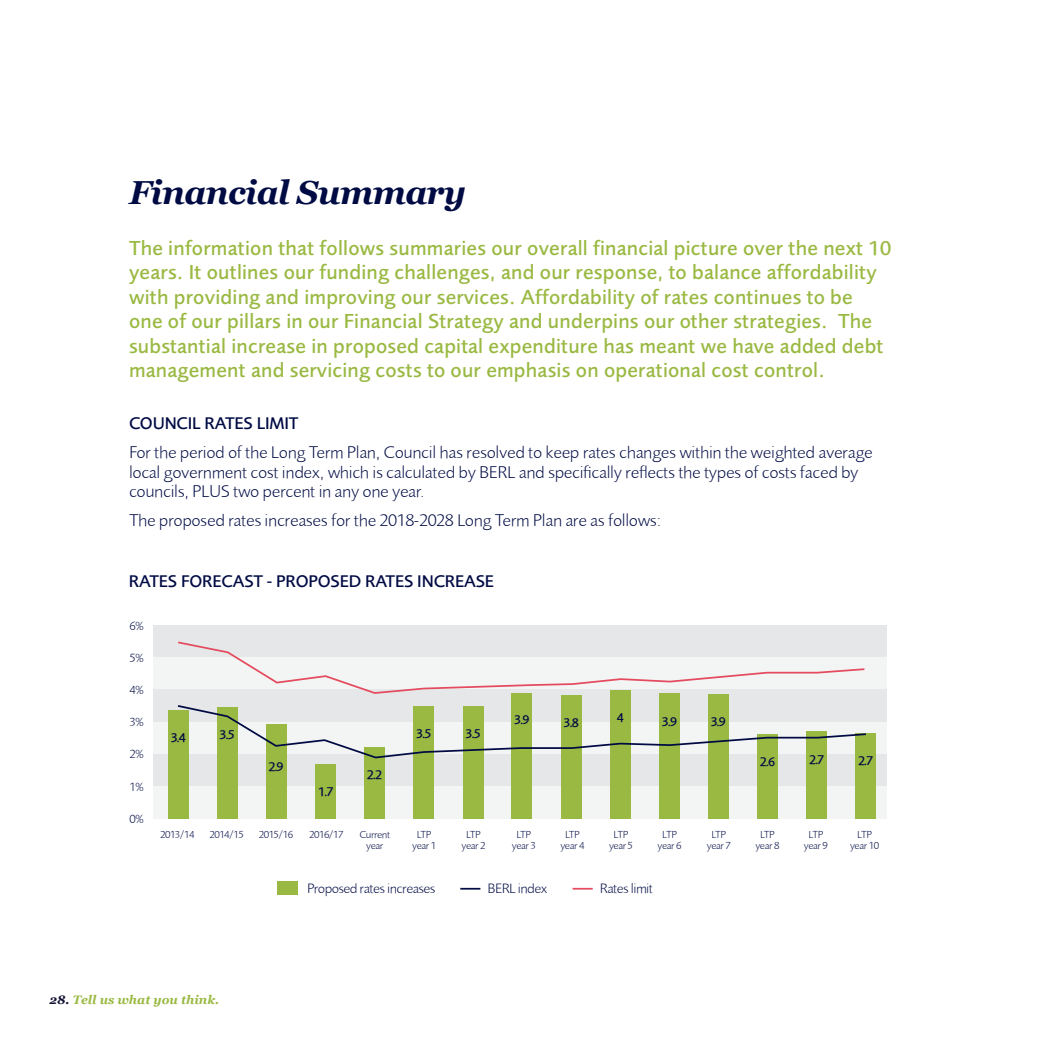
<style>
.page{position:relative;width:1042px;height:1042px;background:#fff}
.page>*{position:absolute;margin:0;border:0;box-sizing:border-box;transform-origin:0 0}
.t1{font:italic 700 33.25px "Georgia";letter-spacing:-.02em;color:#000b44}
.t2{font:500 21px/24.5px "Foundry Sans";letter-spacing:.01em;color:#9ab942}
.t3{font:300 17.5px/19.2px "Foundry Sans";letter-spacing:-.01em;color:#000b44}
.t4{font:500 17.5px "Foundry Sans";letter-spacing:-.01em;color:#000b44}
.t5{font:300 14px "Foundry Sans";letter-spacing:-.03em;color:#000b44}
.t6{font:500 13.12px "Foundry Sans";color:#000b44}
.t7{font:italic 700 12.25px "Georgia";color:#9ab942}
.t8{font:300 12.25px "Foundry Sans";color:#000b44}
.t9{font:300 10.5px/10.5px "Foundry Sans";letter-spacing:-.03em;color:#000b44;text-align:center}
.s1{color:#151435}
</style>
<div class="page">
<div style="left:154px;top:625px;width:733px;height:33px;background:#e6e7e8"></div>
<div style="left:154px;top:658px;width:733px;height:32px;background:#f3f4f4"></div>
<div style="left:154px;top:690px;width:733px;height:32px;background:#e6e7e8"></div>
<div style="left:154px;top:722px;width:733px;height:32px;background:#f3f4f4"></div>
<div style="left:154px;top:754px;width:733px;height:32px;background:#e6e7e8"></div>
<div style="left:154px;top:786px;width:733px;height:32px;background:#f3f4f4"></div>
<svg style="left:176px;top:641px;width:690px;height:54px"></svg>
<div style="left:168px;top:710px;width:20px;height:108px;background:#9ab942"></div>
<div style="left:217px;top:707px;width:20px;height:111px;background:#9ab942"></div>
<div style="left:266px;top:724px;width:20px;height:94px;background:#9ab942"></div>
<div style="left:316px;top:764px;width:20px;height:54px;background:#9ab942"></div>
<div style="left:364px;top:747px;width:21px;height:71px;background:#9ab942"></div>
<div style="left:414px;top:706px;width:20px;height:112px;background:#9ab942"></div>
<div style="left:463px;top:706px;width:20px;height:112px;background:#9ab942"></div>
<div style="left:512px;top:692px;width:20px;height:126px;background:#9ab942"></div>
<div style="left:561px;top:695px;width:20px;height:123px;background:#9ab942"></div>
<div style="left:610px;top:690px;width:20px;height:129px;background:#9ab942"></div>
<div style="left:659px;top:694px;width:20px;height:125px;background:#9ab942"></div>
<div style="left:708px;top:694px;width:20px;height:124px;background:#9ab942"></div>
<div style="left:757px;top:734px;width:20px;height:85px;background:#9ab942"></div>
<div style="left:806px;top:732px;width:21px;height:87px;background:#9ab942"></div>
<div style="left:855px;top:733px;width:20px;height:86px;background:#9ab942"></div>
<svg style="left:177px;top:704px;width:689px;height:55px"></svg>
<div style="left:277px;top:881px;width:20px;height:13px;background:#9ab942"></div>
<svg style="left:460px;top:888px;width:20px;height:1px"></svg>
<svg style="left:572px;top:888px;width:21px;height:1px"></svg>
<h1 class="t1" style="left:129px;top:167px;width:338px">Financial Summary</h1>
<p class="t2" style="left:129px;top:235px;width:764px">The information that follows summaries our overall financial picture over the next 10 years. It outlines our funding challenges, and our response, to balance affordability with providing and improving our services. Affordability of rates continues to be one of our pillars in our Financial Strategy and underpins our other strategies. The substantial increase in proposed capital expenditure has meant we have added debt management and servicing costs to our emphasis on operational cost control.</p>
<p class="t4" style="left:129px;top:413px;width:171px">COUNCIL RATES LIMIT</p>
<p class="t3" style="left:129px;top:443px;width:745px">For the period of the Long Term Plan, Council has resolved to keep rates changes within the weighted average local government cost index, which is calculated by BERL and specifically reflects the types of costs faced by councils, PLUS two percent in any one year.</p>
<p class="t3" style="left:129px;top:510px;width:534px">The proposed rates increases for the 2018-2028 Long Term Plan are as follows:</p>
<p class="t4" style="left:129px;top:571px;width:367px">RATES FORECAST - PROPOSED RATES INCREASE</p>
<p class="t8" style="left:130px;top:618px;width:16px">6%</p>
<p class="t8" style="left:130px;top:650px;width:16px">5%</p>
<p class="t8" style="left:130px;top:683px;width:16px">4%</p>
<p class="t8" style="left:130px;top:715px;width:16px">3%</p>
<p class="t8" style="left:130px;top:747px;width:16px">2%</p>
<p class="t8" style="left:130px;top:779px;width:16px">1%</p>
<p class="t8" style="left:130px;top:811px;width:16px">0%</p>
<p class="t9" style="left:160px;top:829px;width:36px">2013/14</p>
<p class="t9" style="left:209px;top:829px;width:36px">2014/15</p>
<p class="t9" style="left:259px;top:829px;width:36px">2015/16</p>
<p class="t9" style="left:309px;top:829px;width:36px">2016/17</p>
<p class="t9" style="left:359px;top:829px;width:32px">Current year</p>
<p class="t9" style="left:412px;top:829px;width:25px">LTP year 1</p>
<p class="t9" style="left:461px;top:829px;width:25px">LTP year 2</p>
<p class="t9" style="left:512px;top:829px;width:25px">LTP year 3</p>
<p class="t9" style="left:560px;top:829px;width:25px">LTP year 4</p>
<p class="t9" style="left:609px;top:829px;width:25px">LTP year 5</p>
<p class="t9" style="left:657px;top:829px;width:25px">LTP year 6</p>
<p class="t9" style="left:707px;top:829px;width:25px">LTP year 7</p>
<p class="t9" style="left:755px;top:829px;width:25px">LTP year 8</p>
<p class="t9" style="left:804px;top:829px;width:25px">LTP year 9</p>
<p class="t9" style="left:850px;top:829px;width:30px">LTP year 10</p>
<p class="t6" style="left:617px;top:710px;width:9px">4</p>
<p class="t6" style="left:662px;top:714px;width:17px">3.9</p>
<p class="t6" style="left:710px;top:714px;width:17px">3.9</p>
<p class="t6" style="left:514px;top:712px;width:17px">3.9</p>
<p class="t6" style="left:563px;top:714px;width:17px">3.8</p>
<p class="t6" style="left:416px;top:726px;width:17px">3.5</p>
<p class="t6" style="left:465px;top:726px;width:17px">3.5</p>
<p class="t6" style="left:171px;top:730px;width:17px">3.4</p>
<p class="t6" style="left:219px;top:727px;width:17px">3.5</p>
<p class="t6" style="left:760px;top:754px;width:17px">2.6</p>
<p class="t6" style="left:809px;top:752px;width:17px">2.7</p>
<p class="t6" style="left:858px;top:753px;width:17px">2.7</p>
<p class="t6" style="left:268px;top:759px;width:17px">2.9</p>
<p class="t6" style="left:367px;top:767px;width:17px">2.2</p>
<p class="t6" style="left:318px;top:783px;width:17px">1.7</p>
<p class="t7" style="left:50px;top:991px;width:171px"><span class="s1">28.</span> Tell us what you think.</p>
<p class="t5" style="left:307px;top:880px;width:130px">Proposed rates increases</p>
<p class="t5" style="left:488px;top:880px;width:61px">BERL index</p>
<p class="t5" style="left:600px;top:880px;width:54px">Rates limit</p>
</div>
